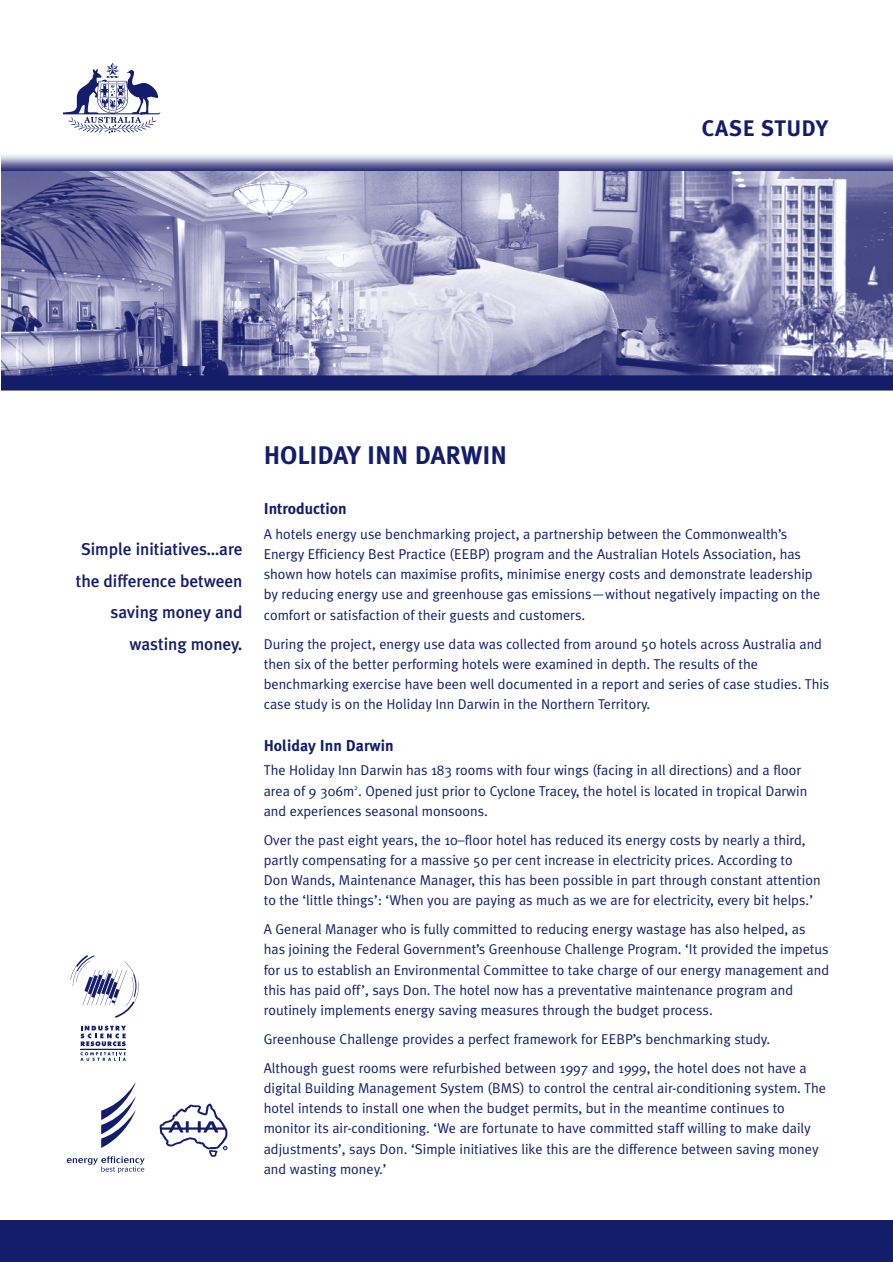
<style>
.page{position:relative;width:893px;height:1262px;background:#fff}
.page>*{position:absolute;margin:0;border:0;box-sizing:border-box;transform-origin:0 0}
.t1{font:700 25.5px "Meta Plus";color:#131d6a}
.t2{font:700 22.5px "Meta Plus";letter-spacing:.015em;color:#131d6a}
.t3{font:500 17.25px/31.5px "Meta Plus";letter-spacing:-.005em;color:#131d6a;text-align:right}
.t4{font:700 15.75px "Meta Plus";color:#131d6a}
.t5{font:14.25px/20.2px "Meta Plus Normal";color:#131d6a}
</style>
<div class="page">
<svg style="left:67px;top:1156px;width:78px;height:17px"></svg>
<svg style="left:101px;top:1082px;width:35px;height:65px"></svg>
<svg style="left:70px;top:955px;width:69px;height:62px"></svg>
<svg style="left:81px;top:1025px;width:45px;height:21px"></svg>
<hr style="left:81px;top:1049px;width:45px;height:1px;background:#131d6a">
<svg style="left:80px;top:1052px;width:46px;height:8px"></svg>
<img style="left:1px;top:63px;width:891px;height:328px">
<svg style="left:160px;top:1103px;width:68px;height:54px"></svg>
<svg style="left:64px;top:64px;width:96px;height:69px"></svg>
<div style="left:0;top:1220px;width:892px;height:42px;background:#131d6a"></div>
<h2 class="t2" style="left:701px;top:120px;width:128px">CASE STUDY</h2>
<p class="t3" style="left:76px;top:535px;width:168px">Simple initiatives…are the difference between saving money and wasting money.</p>
<h1 class="t1" style="left:264px;top:445px;width:245px">HOLIDAY INN DARWIN</h1>
<p class="t4" style="left:264px;top:502px;width:84px">Introduction</p>
<p class="t5" style="left:264px;top:525px;width:558px">A hotels energy use benchmarking project, a partnership between the Commonwealth’s Energy Efficiency Best Practice (EEBP) program and the Australian Hotels Association, has shown how hotels can maximise profits, minimise energy costs and demonstrate leadership by reducing energy use and greenhouse gas emissions—without negatively impacting on the comfort or satisfaction of their guests and customers.</p>
<p class="t5" style="left:264px;top:634px;width:567px">During the project, energy use data was collected from around 50 hotels across Australia and then six of the better performing hotels were examined in depth. The results of the benchmarking exercise have been well documented in a report and series of case studies. This case study is on the Holiday Inn Darwin in the Northern Territory.</p>
<p class="t4" style="left:264px;top:739px;width:131px">Holiday Inn Darwin</p>
<p class="t5" style="left:264px;top:761px;width:545px">The Holiday Inn Darwin has 183 rooms with four wings (facing in all directions) and a floor area of 9 306m<sup>2</sup>. Opened just prior to Cyclone Tracey, the hotel is located in tropical Darwin and experiences seasonal monsoons.</p>
<p class="t5" style="left:264px;top:830px;width:558px">Over the past eight years, the 10–floor hotel has reduced its energy costs by nearly a third, partly compensating for a massive 50 per cent increase in electricity prices. According to Don Wands, Maintenance Manager, this has been possible in part through constant attention to the ‘little things’: ‘When you are paying as much as we are for electricity, every bit helps.’</p>
<p class="t5" style="left:264px;top:920px;width:567px">A General Manager who is fully committed to reducing energy wastage has also helped, as has joining the Federal Government’s Greenhouse Challenge Program. ‘It provided the impetus for us to establish an Environmental Committee to take charge of our energy management and this has paid off’, says Don. The hotel now has a preventative maintenance program and routinely implements energy saving measures through the budget process.</p>
<p class="t5" style="left:264px;top:1025px;width:544px;line-height:28.8px">Greenhouse Challenge provides a perfect framework for EEBP’s benchmarking study.<br>Although guest rooms were refurbished between 1997 and 1999, the hotel does not have a</p>
<p class="t5" style="left:264px;top:1079px;width:564px">digital Building Management System (BMS) to control the central air-conditioning system. The hotel intends to install one when the budget permits, but in the meantime continues to monitor its air-conditioning. ‘We are fortunate to have committed staff willing to make daily adjustments’, says Don. ‘Simple initiatives like this are the difference between saving money and wasting money.’</p>
</div>
